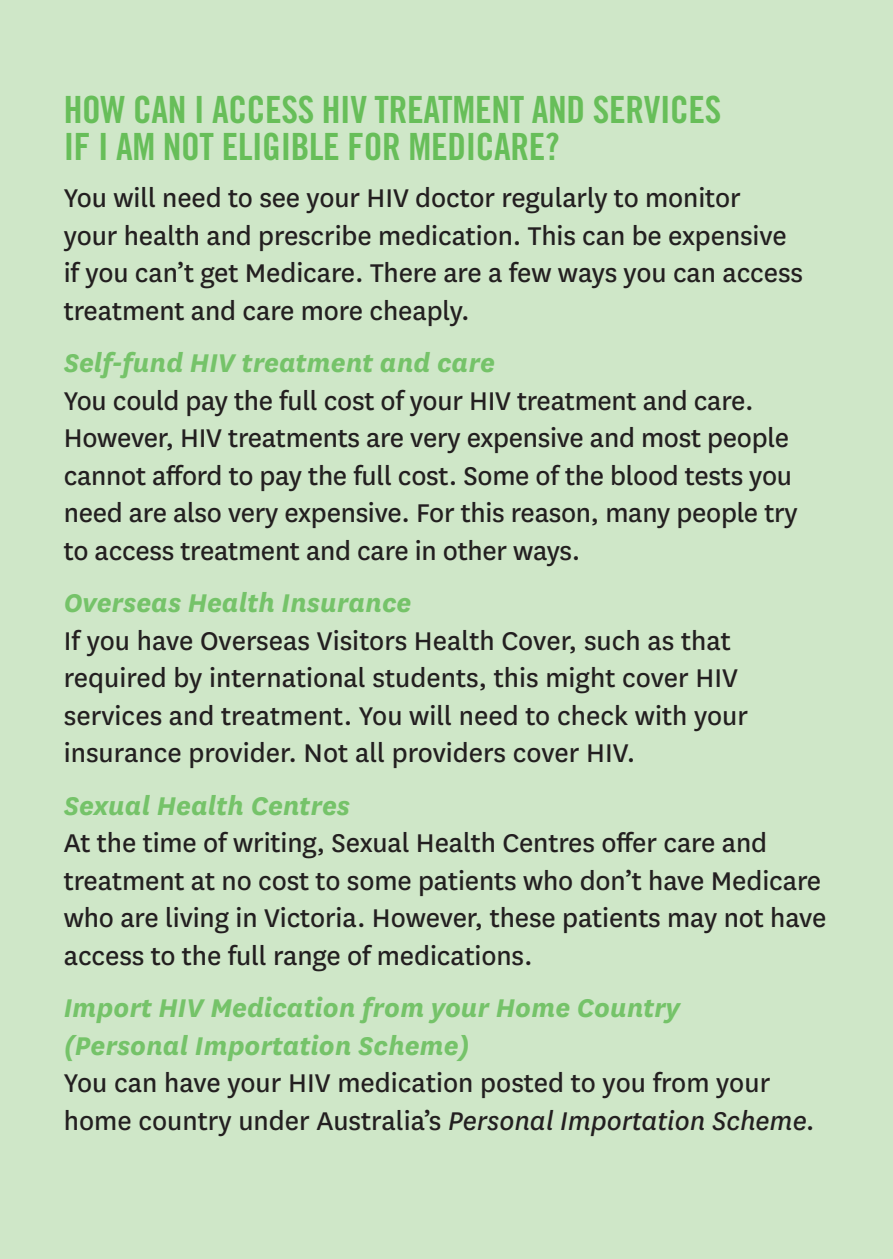
<style>
.page{position:relative;width:893px;height:1259px;background:#cfe7c8}
.page>*{position:absolute;margin:0;border:0;box-sizing:border-box;transform-origin:0 0}
.t1{font:37.5px/37.5px "Trade Gothic LT Std Bd Cn 20";letter-spacing:-.01em;color:#67be59}
.t2{font:30px/37.5px "National";letter-spacing:-.005em;color:#231f20}
.t3{font:italic 700 30px/37.5px "National";color:#75c369}
.s1{font-style:italic}
</style>
<div class="page">
<p class="t1" style="left:64px;top:90px;width:659px">HOW CAN I ACCESS HIV TREATMENT AND SERVICES<br>IF I AM NOT ELIGIBLE FOR MEDICARE?</p>
<p class="t2" style="left:64px;top:178px;width:741px">You will need to see your HIV doctor regularly to monitor<br>your health and prescribe medication. This can be expensive if you can’t get Medicare. There are a few ways you can access treatment and care more cheaply.</p>
<p class="t3" style="left:64px;top:342px;width:433px">Self-fund HIV treatment and care</p>
<p class="t2" style="left:64px;top:380px;width:735px">You could pay the full cost of your HIV treatment and care.<br>However, HIV treatments are very expensive and most people cannot afford to pay the full cost. Some of the blood tests you need are also very expensive. For this reason, many people try to access treatment and care in other ways.</p>
<p class="t3" style="left:64px;top:582px;width:349px">Overseas Health Insurance</p>
<p class="t2" style="left:64px;top:620px;width:686px">If you have Overseas Visitors Health Cover, such as that required by international students, this might cover HIV services and treatment. You will need to check with your insurance provider. Not all providers cover HIV.</p>
<p class="t3" style="left:64px;top:785px;width:288px">Sexual Health Centres</p>
<p class="t2" style="left:64px;top:823px;width:764px">At the time of writing, Sexual Health Centres offer care and treatment at no cost to some patients who don’t have Medicare who are living in Victoria. However, these patients may not have access to the full range of medications.</p>
<p class="t3" style="left:64px;top:987px;width:618px">Import HIV Medication from your Home Country (Personal Importation Scheme)</p>
<p class="t2" style="left:64px;top:1063px;width:753px">You can have your HIV medication posted to you from your home country under Australia’s <span class="s1">Personal Importation Scheme.</span></p>
</div>
